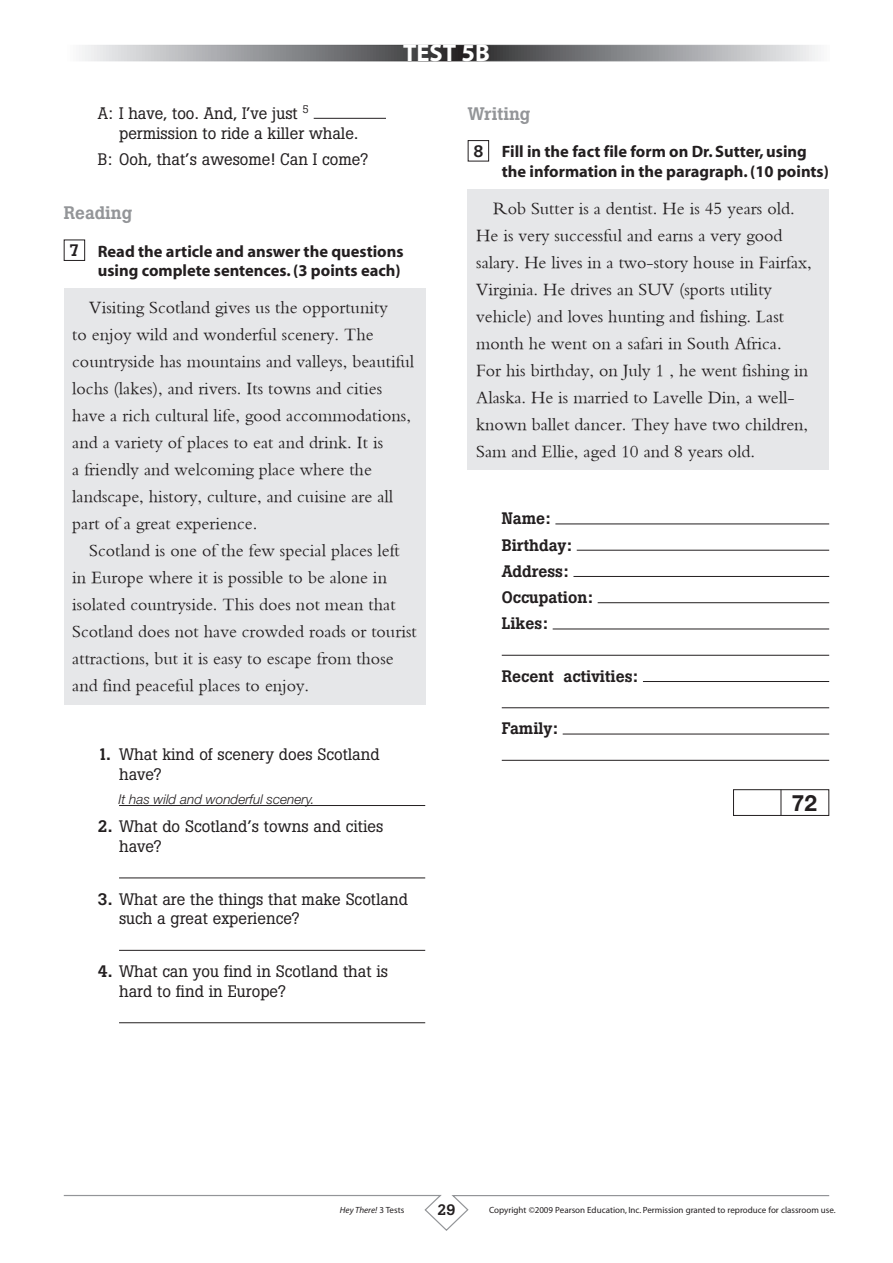
<style>
.page{position:relative;width:893px;height:1263px;background:#fff}
.page>*{position:absolute;margin:0;border:0;box-sizing:border-box;transform-origin:0 0}
.t1{font:700 24.45px "Myriad";color:#fff}
.t2{font:700 22.5px "Helvetica Neue";color:#231f20}
.t3{font:18px/27px "Bembo";color:#231f20}
._00-Chamada{font:500 18px "Boton";color:#939598}
._02-exercicio__no_ab{font:16.5px/20px "Boton";color:#231f20}
._01-enunciado{font:700 16.5px/20px "Myriad";color:#231f20}
._02-exercicio__no_ab-2{font:500 16.5px "Boton";color:#231f20}
.t4{font:500 15px "Boton";color:#231f20}
._02-exemplo{font:italic 300 13.5px "Helvetica Neue";color:#231f20}
.t5{font:9px "Myriad";color:#231f20}
.t6{font:italic 9px "Myriad";color:#231f20}
.s1{font-weight:500}
.s2{font-style:normal}
</style>
<div class="page">
<svg style="left:63px;top:1195px;width:767px;height:36px"></svg>
<svg style="left:82px;top:47px;width:736px;height:12px;background:#8e8f91"></svg>
<div style="left:64px;top:45px;width:765px;height:16px;border:1px solid #fff"></div>
<hr style="left:314px;top:118px;width:72px;height:1px;background:#231f20">
<div style="left:64px;top:240px;width:21px;height:21px;border:1px solid #231f20"></div>
<div style="left:64px;top:288px;width:361px;height:417px;background:#e6e7e9"></div>
<hr style="left:119px;top:805px;width:306px;height:1px;background:#231f20">
<hr style="left:119px;top:877px;width:306px;height:1px;background:#231f20">
<hr style="left:119px;top:950px;width:306px;height:1px;background:#231f20">
<hr style="left:119px;top:1022px;width:306px;height:1px;background:#231f20">
<div style="left:468px;top:140px;width:21px;height:21px;border:1px solid #231f20"></div>
<div style="left:468px;top:189px;width:361px;height:281px;background:#e6e7e9"></div>
<hr style="left:555px;top:523px;width:274px;height:1px;background:#231f20">
<hr style="left:577px;top:550px;width:252px;height:1px;background:#231f20">
<hr style="left:573px;top:576px;width:256px;height:1px;background:#231f20">
<hr style="left:598px;top:602px;width:231px;height:1px;background:#231f20">
<hr style="left:553px;top:629px;width:276px;height:1px;background:#231f20">
<hr style="left:502px;top:655px;width:327px;height:1px;background:#231f20">
<hr style="left:643px;top:681px;width:186px;height:1px;background:#231f20">
<hr style="left:502px;top:707px;width:327px;height:1px;background:#231f20">
<hr style="left:563px;top:734px;width:266px;height:1px;background:#231f20">
<hr style="left:502px;top:760px;width:327px;height:1px;background:#231f20">
<div style="left:733px;top:789px;width:96px;height:27px;border:1px solid #231f20"></div>
<svg style="left:781px;top:790px;width:1px;height:26px"></svg>
<p class="t1" style="left:403px;top:40px;width:88px">test 5b</p>
<p class="_02-exercicio__no_ab" style="left:119px;top:103px;width:241px;text-indent:-21px">A: I have, too. And, I’ve just <sup>5 </sup>permission to ride a killer whale.</p>
<p class="_02-exercicio__no_ab" style="left:98px;top:149px;width:272px">B: Ooh, that’s awesome! Can I come?</p>
<p class="_00-Chamada" style="left:64px;top:202px;width:70px">Reading</p>
<p class="_02-exercicio__no_ab-2" style="left:69px;top:241px;width:11px">7</p>
<p class="_01-enunciado" style="left:98px;top:242px;width:307px">Read the article and answer the questions using complete sentences. (3 points each)</p>
<p class="t3" style="left:89px;top:293px;width:300px">Visiting Scotland gives us the opportunity</p>
<p class="t3" style="left:72px;top:320px;width:303px">to enjoy wild and wonderful scenery. The</p>
<p class="t3" style="left:72px;top:347px;width:343px">countryside has mountains and valleys, beautiful</p>
<p class="t3" style="left:72px;top:374px;width:311px">lochs (lakes), and rivers. Its towns and cities</p>
<p class="t3" style="left:72px;top:401px;width:340px">have a rich cultural life, good accommodations,</p>
<p class="t3" style="left:72px;top:428px;width:312px">and a variety of places to eat and drink. It is</p>
<p class="t3" style="left:72px;top:455px;width:301px">a friendly and welcoming place where the</p>
<p class="t3" style="left:72px;top:482px;width:322px">landscape, history, culture, and cuisine are all</p>
<p class="t3" style="left:72px;top:509px;width:187px">part of a great experience.</p>
<p class="t3" style="left:89px;top:536px;width:312px">Scotland is one of the few special places left</p>
<p class="t3" style="left:72px;top:563px;width:316px">in Europe where it is possible to be alone in</p>
<p class="t3" style="left:72px;top:590px;width:325px">isolated countryside. This does not mean that</p>
<p class="t3" style="left:72px;top:617px;width:346px">Scotland does not have crowded roads or tourist</p>
<p class="t3" style="left:72px;top:644px;width:323px">attractions, but it is easy to escape from those</p>
<p class="t3" style="left:72px;top:671px;width:238px">and find peaceful places to enjoy.</p>
<p class="_02-exercicio__no_ab" style="left:119px;top:744px;width:262px;text-indent:-21px"><span class="s1">1.</span> What kind of scenery does Scotland have?</p>
<p class="_02-exemplo" style="left:118px;top:791px;width:198px">It has wild and wonderful scenery.</p>
<p class="_02-exercicio__no_ab" style="left:119px;top:816px;width:266px;text-indent:-21px"><span class="s1">2.</span> What do Scotland’s towns and cities have?</p>
<p class="_02-exercicio__no_ab" style="left:119px;top:889px;width:290px;text-indent:-21px"><span class="s1">3.</span> What are the things that make Scotland such a great experience?</p>
<p class="_02-exercicio__no_ab" style="left:119px;top:961px;width:271px;text-indent:-21px"><span class="s1">4.</span> What can you find in Scotland that is hard to find in Europe?</p>
<p class="_00-Chamada" style="left:468px;top:103px;width:64px">Writing</p>
<p class="_02-exercicio__no_ab-2" style="left:473px;top:141px;width:11px">8</p>
<p class="_01-enunciado" style="left:502px;top:142px;width:329px">Fill in the fact file form on Dr. Sutter, using the information in the paragraph. (10 points)</p>
<p class="t3" style="left:476px;top:194px;width:337px;text-indent:17px">Rob Sutter is a dentist. He is 45 years old.<br>He is very successful and earns a very good salary. He lives in a two-story house in Fairfax, Virginia. He drives an SUV (sports utility vehicle) and loves hunting and fishing. Last month he went on a safari in South Africa.<br>For his birthday, on July 1 , he went fishing in Alaska. He is married to Lavelle Din, a well&shy;known ballet dancer. They have two children, Sam and Ellie, aged 10 and 8 years old.</p>
<p class="_02-exercicio__no_ab-2" style="left:502px;top:509px;width:50px">Name:</p>
<p class="_02-exercicio__no_ab-2" style="left:502px;top:535px;width:72px">Birthday:</p>
<p class="_02-exercicio__no_ab-2" style="left:502px;top:561px;width:68px">Address:</p>
<p class="_02-exercicio__no_ab-2" style="left:502px;top:587px;width:93px">Occupation:</p>
<p class="_02-exercicio__no_ab-2" style="left:502px;top:614px;width:48px">Likes:</p>
<p class="_02-exercicio__no_ab-2" style="left:502px;top:666px;width:138px">Recent activities:</p>
<p class="_02-exercicio__no_ab-2" style="left:502px;top:719px;width:58px">Family:</p>
<p class="t2" style="left:792px;top:789px;width:27px">72</p>
<p class="t6" style="left:340px;top:1205px;width:66px">Hey There! <span class="s2">3 Tests</span></p>
<p class="t4" style="left:437px;top:1201px;width:20px">29</p>
<p class="t5" style="left:489px;top:1205px;width:348px">Copyright ©2009 Pearson Education, Inc. Permission granted to reproduce for classroom use.</p>
</div>
